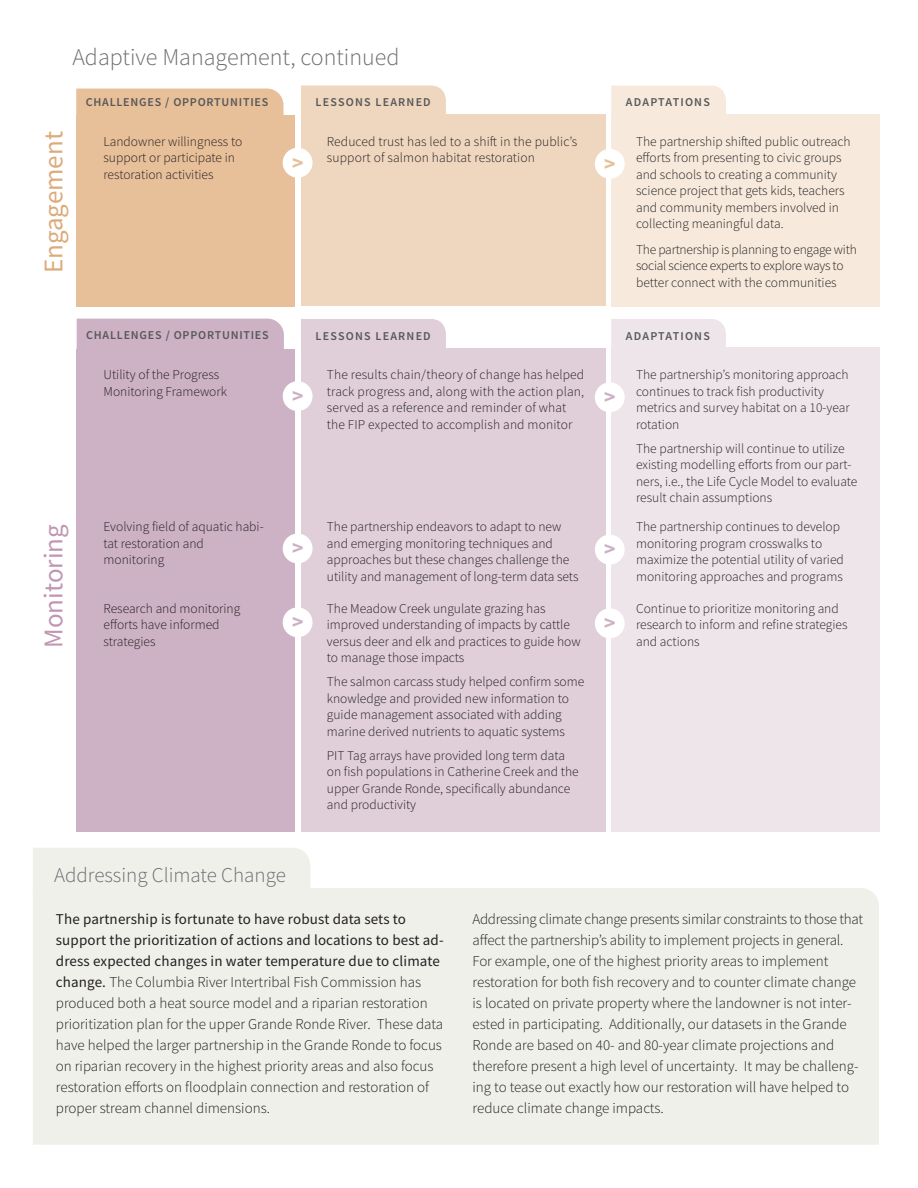
<style>
.page{position:relative;width:918px;height:1188px;background:#fff}
.page>*{position:absolute;margin:0;border:0;box-sizing:border-box;transform-origin:0 0}
.t1{font:27px "Source Sans Pro";color:#ddaa7a}
.t2{font:27px "Source Sans Pro";color:#c096b2}
.t3{font:300 24px "Source Sans Pro";color:#6c6d70}
.t4{font:700 21.6px "Source Sans Pro";color:#cdb1c5}
.t5{font:700 21.6px "Source Sans Pro";color:#e7bf99}
.t6{font:300 21px "Source Sans Pro";color:#6c6d70}
.t7{font:300 15px/21px "Source Sans Pro";color:#231f20}
.t8{font:300 13.5px/16.5px "Source Sans Pro";color:#231f20}
.t9{font:300 13.5px/16.5px "Source Sans Pro";letter-spacing:-.02em;color:#231f20}
.t10{font:600 12px "Source Sans Pro";letter-spacing:.1em;color:#57585a}
.t11{font:600 12px "Source Sans Pro";letter-spacing:.065em;color:#57585a}
.s1{font-weight:400}
</style>
<div class="page">
<div style="left:77px;top:319px;width:207px;height:30px;background:#cdb1c5"></div>
<div style="left:76px;top:89px;width:208px;height:33px;background:#e7bf99"></div>
<div style="left:77px;top:115px;width:218px;height:191px;background:#e7bf99"></div>
<div style="left:301px;top:86px;width:145px;height:29px;background:#efd6be"></div>
<div style="left:301px;top:319px;width:145px;height:30px;background:#e0ced9"></div>
<div style="left:611px;top:86px;width:115px;height:28px;background:#f7eadc"></div>
<div style="left:611px;top:319px;width:115px;height:29px;background:#eee5eb"></div>
<div style="left:77px;top:349px;width:218px;height:483px;background:#cdb1c5"></div>
<div style="left:301px;top:115px;width:305px;height:191px;background:#efd6be"></div>
<div style="left:301px;top:349px;width:305px;height:483px;background:#e0ced9"></div>
<div style="left:611px;top:114px;width:269px;height:192px;background:#f7eadc"></div>
<div style="left:611px;top:348px;width:269px;height:484px;background:#eee5eb"></div>
<div style="left:283px;top:148px;width:30px;height:30px;background:#fff;border-radius:50%"></div>
<div style="left:283px;top:381px;width:30px;height:30px;background:#fff;border-radius:50%"></div>
<div style="left:283px;top:534px;width:30px;height:29px;background:#fff;border-radius:50%"></div>
<div style="left:283px;top:607px;width:30px;height:30px;background:#fff;border-radius:50%"></div>
<div style="left:595px;top:149px;width:30px;height:30px;background:#fff;border-radius:50%"></div>
<div style="left:595px;top:382px;width:30px;height:30px;background:#fff;border-radius:50%"></div>
<div style="left:595px;top:535px;width:30px;height:30px;background:#fff;border-radius:50%"></div>
<div style="left:595px;top:608px;width:30px;height:30px;background:#fff;border-radius:50%"></div>
<div style="left:33px;top:888px;width:846px;height:257px;background:#f0f0eb"></div>
<div style="left:33px;top:848px;width:277px;height:41px;background:#f0f0eb"></div>
<p class="t3" style="left:72px;top:42px;width:329px">Adaptive Management, continued</p>
<p class="t11" style="left:86px;top:94px;width:184px">CHALLENGES / OPPORTUNITIES</p>
<p class="t1" style="left:36px;top:273px;width:144px;rotate:-90deg">Engagement</p>
<p class="t8" style="left:104px;top:133px;width:140px">Landowner willingness to support or participate in restoration activities</p>
<p class="t11" style="left:86px;top:327px;width:184px">CHALLENGES / OPPORTUNITIES</p>
<p class="t8" style="left:104px;top:366px;width:125px">Utility of the Progress<br>Monitoring Framework</p>
<h3 class="t5" style="left:292px;top:148px;width:13px">&gt;</h3>
<p class="t10" style="left:316px;top:94px;width:117px">LESSONS LEARNED</p>
<p class="t8" style="left:327px;top:133px;width:252px">Reduced trust has led to a shift in the public’s support of salmon habitat restoration</p>
<h3 class="t4" style="left:292px;top:381px;width:13px">&gt;</h3>
<p class="t10" style="left:316px;top:328px;width:117px">LESSONS LEARNED</p>
<p class="t8" style="left:327px;top:366px;width:259px">The results chain/theory of change has helped track progress and, along with the action plan, served as a reference and reminder of what the FIP expected to accomplish and monitor</p>
<p class="t2" style="left:36px;top:648px;width:125px;rotate:-90deg">Monitoring</p>
<p class="t8" style="left:104px;top:519px;width:162px">Evolving field of aquatic habi&shy;tat restoration and monitoring</p>
<p class="t8" style="left:104px;top:600px;width:138px">Research and monitoring efforts have informed strategies</p>
<h3 class="t4" style="left:292px;top:534px;width:13px">&gt;</h3>
<h3 class="t4" style="left:292px;top:607px;width:13px">&gt;</h3>
<p class="t8" style="left:327px;top:519px;width:253px">The partnership endeavors to adapt to new and emerging monitoring techniques and approaches but these changes challenge the utility and management of long-term data sets</p>
<p class="t8" style="left:327px;top:600px;width:255px">The Meadow Creek ungulate grazing has improved understanding of impacts by cattle versus deer and elk and practices to guide how to manage those impacts</p>
<p class="t8" style="left:327px;top:674px;width:259px">The salmon carcass study helped confirm some knowledge and provided new information to guide management associated with adding marine derived nutrients to aquatic systems</p>
<p class="t8" style="left:327px;top:747px;width:253px">PIT Tag arrays have provided long term data on fish populations in Catherine Creek and the upper Grande Ronde, specifically abundance and productivity</p>
<h3 class="t5" style="left:604px;top:149px;width:13px">&gt;</h3>
<p class="t10" style="left:626px;top:94px;width:85px">ADAPTATIONS</p>
<p class="t8" style="left:636px;top:133px;width:216px">The partnership shifted public outreach efforts from presenting to civic groups and schools to creating a community science project that gets kids, teachers and community members involved in collecting meaningful data.</p>
<p class="t9" style="left:636px;top:241px;width:222px">The partnership is planning to engage with social science experts to explore ways to better connect with the communities</p>
<h3 class="t4" style="left:604px;top:382px;width:13px">&gt;</h3>
<h3 class="t4" style="left:604px;top:535px;width:13px">&gt;</h3>
<h3 class="t4" style="left:604px;top:608px;width:13px">&gt;</h3>
<p class="t10" style="left:626px;top:328px;width:85px">ADAPTATIONS</p>
<p class="t8" style="left:636px;top:366px;width:215px">The partnership’s monitoring approach continues to track fish productivity metrics and survey habitat on a 10-year rotation</p>
<p class="t8" style="left:636px;top:440px;width:223px">The partnership will continue to utilize existing modelling efforts from our part&shy;ners, i.e., the Life Cycle Model to evaluate result chain assumptions</p>
<p class="t8" style="left:636px;top:519px;width:209px">The partnership continues to develop monitoring program crosswalks to maximize the potential utility of varied monitoring approaches and programs</p>
<p class="t8" style="left:636px;top:600px;width:213px">Continue to prioritize monitoring and research to inform and refine strategies and actions</p>
<p class="t6" style="left:54px;top:862px;width:233px">Addressing Climate Change</p>
<p class="t7" style="left:56px;top:909px;width:389px"><span class="s1">The partnership is fortunate to have robust data sets to support the prioritization of actions and locations to best ad&shy;dress expected changes in water temperature due to climate change.</span> The Columbia River Intertribal Fish Commission has produced both a heat source model and a riparian restoration prioritization plan for the upper Grande Ronde River. These data have helped the larger partnership in the Grande Ronde to focus on riparian recovery in the highest priority areas and also focus restoration efforts on floodplain connection and restoration of proper stream channel dimensions.</p>
<p class="t7" style="left:472px;top:909px;width:392px">Addressing climate change presents similar constraints to those that affect the partnership’s ability to implement projects in general.<br>For example, one of the highest priority areas to implement restoration for both fish recovery and to counter climate change is located on private property where the landowner is not inter&shy;ested in participating. Additionally, our datasets in the Grande Ronde are based on 40- and 80-year climate projections and therefore present a high level of uncertainty. It may be challeng&shy;ing to tease out exactly how our restoration will have helped to reduce climate change impacts.</p>
</div>
